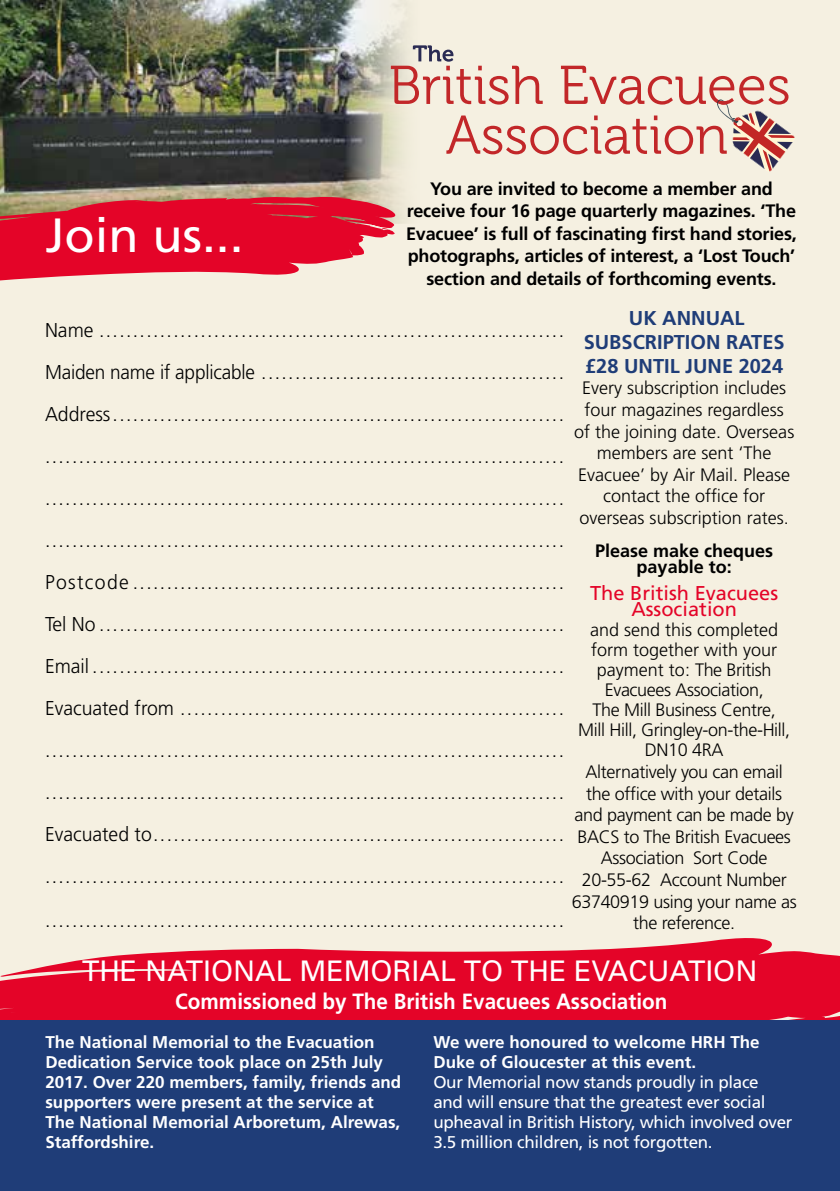
<style>
.page{position:relative;width:840px;height:1191px;background:#fff}
.page>*{position:absolute;margin:0;border:0;box-sizing:border-box;transform-origin:0 0}
.t1{font:48px "Frutiger";color:#fff}
.t2{font:28.4px "Univers";color:#fff}
.t3{font:700 22px "Frutiger";color:#fff;scale:.94 1}
.t4{font:300 20px/42px "Frutiger";color:#000;text-align:justify}
.t5{font:700 20px/24px "Frutiger";color:#1f3d78;text-align:center}
.t6{font:20px/16px "Frutiger";color:#e40428;text-align:center}
.t7{font:300 18px/21px "Frutiger";letter-spacing:-.02em;color:#000;text-align:center}
.t8{font:700 18px/22.4px "Frutiger";letter-spacing:-.01em;color:#000;text-align:center}
.t9{font:300 18px/21.6px "Frutiger";color:#000;text-align:center}
.t10{font:700 17px/20px "Frutiger";color:#fff}
.t11{font:17px/20px "Frutiger";letter-spacing:-.02em;color:#fff}
</style>
<div class="page">
<div style="left:0;top:0;width:839px;height:1191px;background:#f5f0e1"></div>
<img style="left:0;top:0;width:407px;height:223px">
<svg style="left:390px;top:45px;width:404px;height:127px"></svg>
<svg style="left:0;top:195px;width:399px;height:86px;background:#e1374c"></svg>
<svg style="left:0;top:938px;width:839px;height:82px;fill:#e40428"></svg>
<div style="left:0;top:1020px;width:839px;height:171px;background:#1f3d78"></div>
<h1 class="t1" style="left:45px;top:207px;width:199px">Join us...</h1>
<p class="t8" style="left:406px;top:178px;width:392px">You are invited to become a member and receive four 16 page quarterly magazines. ‘The Evacuee’ is full of fascinating first hand stories, photographs, articles of interest, a ‘Lost Touch’ section and details of forthcoming events.</p>
<p class="t4" style="left:45px;top:309px;width:520px">Name .....................................................................<br>Maiden name if applicable .............................................<br>Address................................................................... ............................................................................. ............................................................................. .............................................................................<br>Postcode ................................................................<br>Tel No.....................................................................<br>Email......................................................................<br>Evacuated from ......................................................... ............................................................................. .............................................................................<br>Evacuated to............................................................. .............................................................................</p>
<p class="t4" style="left:45px;top:899px;width:520px">.............................................................................</p>
<p class="t5" style="left:583px;top:305px;width:202px">UK ANNUAL<br>SUBSCRIPTION RATES £28 UNTIL JUNE 2024</p>
<p class="t9" style="left:573px;top:377px;width:222px">Every subscription includes four magazines regardless<br>of the joining date. Overseas members are sent ‘The<br>Evacuee’ by Air Mail. Please contact the office for overseas subscription rates.</p>
<p class="t8" style="left:594px;top:542px;width:180px;line-height:16px">Please make cheques payable to:</p>
<p class="t6" style="left:590px;top:585px;width:189px">The British Evacuees<br>Association</p>
<p class="t7" style="left:571px;top:619px;width:226px">and send this completed form together with your payment to: The British<br>Evacuees Association,<br>The Mill Business Centre,<br>Mill Hill, Gringley-on-the-Hill,<br>DN10 4RA<br>Alternatively you can email the office with your details and payment can be made by<br>BACS to The British Evacuees<br>Association Sort Code<br>20-55-62 Account Number<br>63740919 using your name as the reference.</p>
<h2 class="t2" style="left:82px;top:953px;width:676px">THE NATIONAL MEMORIAL TO THE EVACUATION</h2>
<p class="t3" style="left:175px;top:988px;width:525px">Commissioned by The British Evacuees Association</p>
<p class="t10" style="left:45px;top:1032px;width:357px">The National Memorial to the Evacuation Dedication Service took place on 25th July 2017. Over 220 members, family, friends and supporters were present at the service at The National Memorial Arboretum, Alrewas, Staffordshire.</p>
<p class="t10" style="left:433px;top:1032px;width:327px">We were honoured to welcome HRH The<br>Duke of Gloucester at this event.</p>
<p class="t11" style="left:433px;top:1072px;width:360px">Our Memorial now stands proudly in place<br>and will ensure that the greatest ever social upheaval in British History, which involved over 3.5 million children, is not forgotten.</p>
</div>
